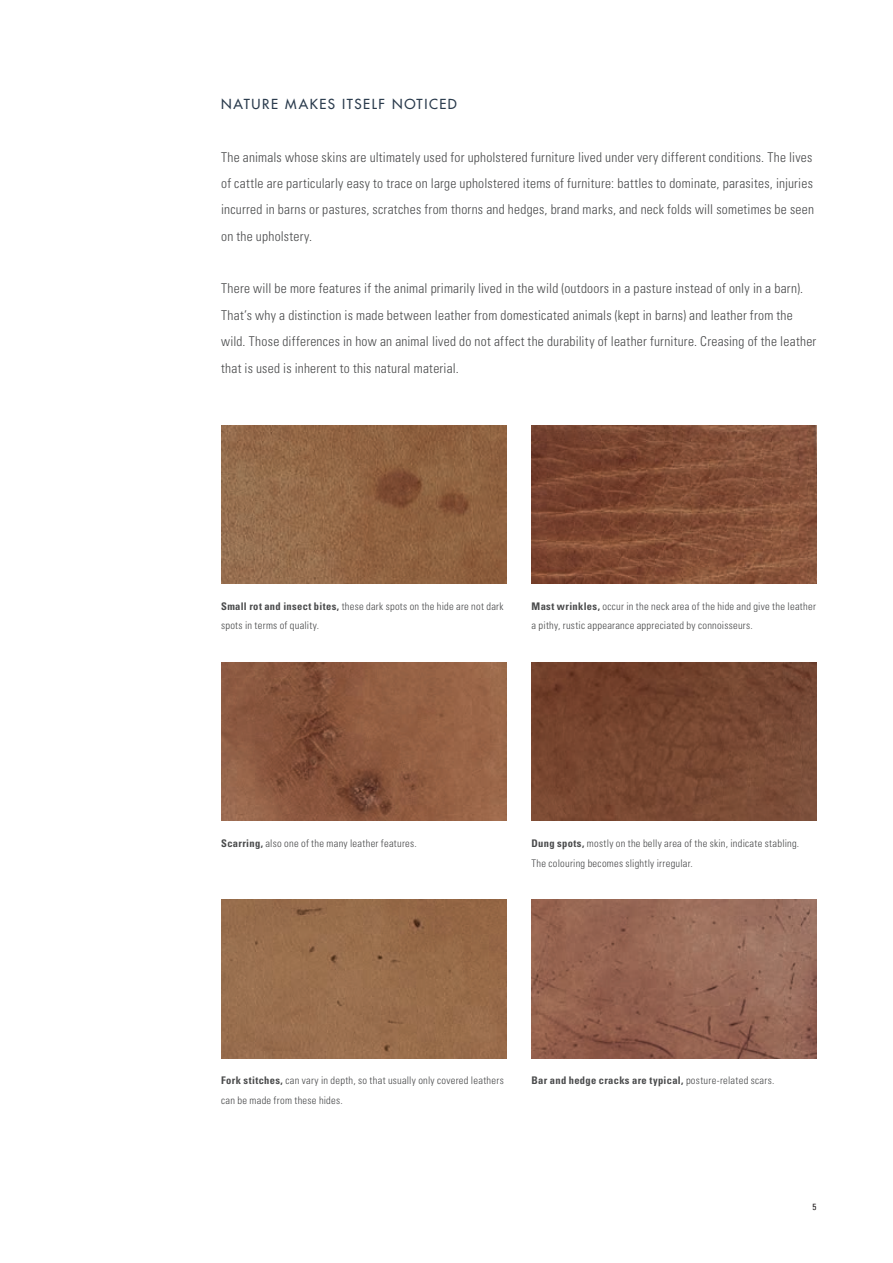
<style>
.page{position:relative;width:893px;height:1263px;background:#fff}
.page>*{position:absolute;margin:0;border:0;box-sizing:border-box;transform-origin:0 0}
.t1{font:300 condensed 13.5px/26.4px "Univers LT Std";letter-spacing:.02em;color:#494a4b;text-align:justify}
.t2{font:500 13.5px "Futura Std";letter-spacing:.115em;color:#293a4c}
.t3{font:300 condensed 10.5px/19.5px "Univers LT Std";letter-spacing:.025em;color:#494a4b}
.t4{font:700 condensed 10.5px "Univers LT Std";letter-spacing:.03em;color:#494a4b}
.t5{font:condensed 9px "Univers LT Std";color:#231f20}
.s1{font-weight:700}
.s2{font-weight:300}
</style>
<div class="page">
<img style="left:221px;top:425px;width:285px;height:158px">
<img style="left:531px;top:425px;width:285px;height:158px">
<img style="left:221px;top:662px;width:285px;height:159px">
<img style="left:531px;top:662px;width:285px;height:159px">
<img style="left:221px;top:900px;width:285px;height:158px">
<img style="left:531px;top:900px;width:285px;height:158px">
<p class="t2" style="left:221px;top:95px;width:237px">NATURE MAKES ITSELF NOTICED</p>
<p class="t1" style="left:221px;top:144px;width:594px">The animals whose skins are ultimately used for upholstered furniture lived under very different conditions. The lives of cattle are particularly easy to trace on large upholstered items of furniture: battles to dominate, parasites, injuries incurred in barns or pastures, scratches from thorns and hedges, brand marks, and neck folds will sometimes be seen on the upholstery.</p>
<p class="t1" style="left:221px;top:275px;width:597px;text-align:left">There will be more features if the animal primarily lived in the wild (outdoors in a pasture instead of only in a barn).<br>That’s why a distinction is made between leather from domesticated animals (kept in barns) and leather from the wild. Those differences in how an animal lived do not affect the durability of leather furniture. Creasing of the leather that is used is inherent to this natural material.</p>
<p class="t3" style="left:221px;top:596px;width:284px"><span class="s1">Small rot and insect bites,</span> these dark spots on the hide are not dark spots in terms of quality.</p>
<p class="t3" style="left:531px;top:596px;width:286px"><span class="s1">Mast wrinkles,</span> occur in the neck area of the hide and give the leather a pithy, rustic appearance appreciated by connoisseurs.</p>
<p class="t3" style="left:221px;top:834px;width:197px"><span class="s1">Scarring,</span> also one of the many leather features.</p>
<p class="t3" style="left:531px;top:834px;width:269px"><span class="s1">Dung spots,</span> mostly on the belly area of the skin, indicate stabling.<br>The colouring becomes slightly irregular.</p>
<p class="t3" style="left:221px;top:1071px;width:284px"><span class="s1">Fork stitches,</span> can vary in depth, so that usually only covered leathers can be made from these hides.</p>
<p class="t4" style="left:531px;top:1074px;width:244px">Bar and hedge cracks are typical, <span class="s2">posture-related scars.</span></p>
<p class="t5" style="left:812px;top:1201px;width:5px">5</p>
</div>
